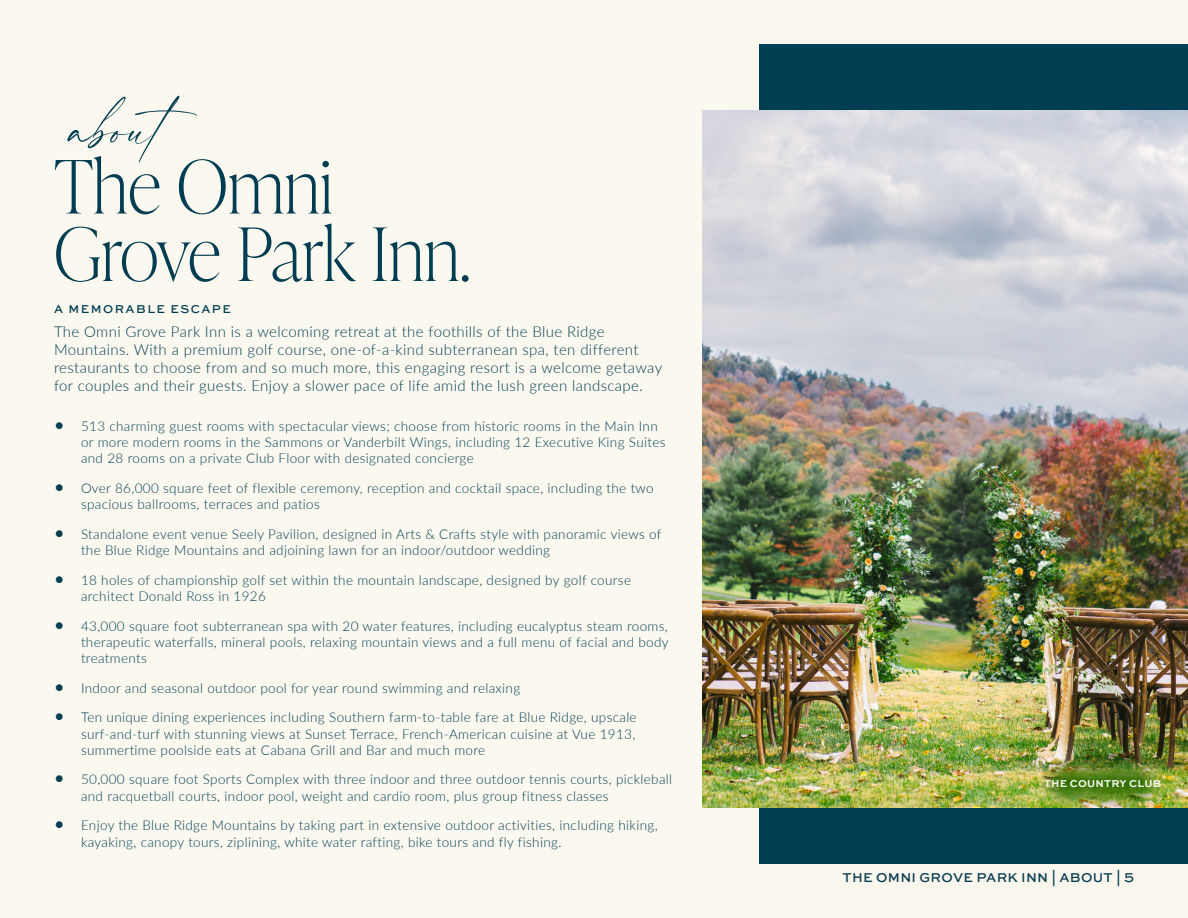
<style>
.page{position:relative;width:1188px;height:918px;background:#f9f7ed}
.page>*{position:absolute;margin:0;border:0;box-sizing:border-box;transform-origin:0 0}
.Headline{font:100 73.5px/67.5px "Ivy Presto Display";color:#003d52}
.t1{font:64.8px "Felicity";color:#003e52}
._4_-_Body_copy{font:300 15px/18px "Lato";letter-spacing:.025em;color:#003e52}
.t2{font:300 13.5px/16.2px "Lato";letter-spacing:.025em;color:#003e52}
.t3{font:500 13.5px "Sweet Sans Pro";letter-spacing:.02em;color:#093d51}
.Subhead{font:500 12px "Sweet Sans Pro";letter-spacing:.12em;color:#003e52}
.t4{font:700 10.5px "Sweet Sans Pro";letter-spacing:.02em;color:#f9f7ed}
.s1{font-weight:400;font-size:18px}
</style>
<div class="page">
<div style="left:760px;top:44px;width:428px;height:820px;background:#003e52"></div>
<img style="left:702px;top:110px;width:486px;height:698px">
<div style="left:987px;top:757px;width:151px;height:51px;background:#fff;opacity:.75"></div>
<div style="left:1000px;top:757px;width:152px;height:51px;background:#fff;opacity:.75"></div>
<svg style="left:1051px;top:758px;width:12px;height:50px"></svg>
<div style="left:1063px;top:757px;width:125px;height:51px;background:#fff;opacity:.75"></div>
<p class="t1" style="left:69px;top:81px;width:147px">about</p>
<p class="Headline" style="left:54px;top:149px;width:418px">The Omni<br>Grove Park Inn.</p>
<p class="Subhead" style="left:54px;top:300px;width:178px">A MEMORABLE ESCAPE</p>
<p class="_4_-_Body_copy" style="left:54px;top:322px;width:610px">The Omni Grove Park Inn is a welcoming retreat at the foothills of the Blue Ridge Mountains. With a premium golf course, one-of-a-kind subterranean spa, ten different restaurants to choose from and so much more, this engaging resort is a welcome getaway for couples and their guests. Enjoy a slower pace of life amid the lush green landscape.</p>
<p class="t2" style="left:81px;top:417px;width:586px;text-indent:-27px"><span class="s1">•</span> 513 charming guest rooms with spectacular views; choose from historic rooms in the Main Inn or more modern rooms in the Sammons or Vanderbilt Wings, including 12 Executive King Suites and 28 rooms on a private Club Floor with designated concierge</p>
<p class="t2" style="left:81px;top:479px;width:574px;text-indent:-27px"><span class="s1">•</span> Over 86,000 square feet of flexible ceremony, reception and cocktail space, including the two spacious ballrooms, terraces and patios</p>
<p class="t2" style="left:81px;top:525px;width:582px;text-indent:-27px"><span class="s1">•</span> Standalone event venue Seely Pavilion, designed in Arts &amp; Crafts style with panoramic views of the Blue Ridge Mountains and adjoining lawn for an indoor/outdoor wedding</p>
<p class="t2" style="left:81px;top:571px;width:552px;text-indent:-27px"><span class="s1">•</span> 18 holes of championship golf set within the mountain landscape, designed by golf course architect Donald Ross in 1926</p>
<p class="t2" style="left:81px;top:617px;width:589px;text-align:justify;text-indent:-27px"><span class="s1">•</span> 43,000 square foot subterranean spa with 20 water features, including eucalyptus steam rooms, therapeutic waterfalls, mineral pools, relaxing mountain views and a full menu of facial and body treatments</p>
<p class="t2" style="left:54px;top:679px;width:468px"><span class="s1">•</span> Indoor and seasonal outdoor pool for year round swimming and relaxing</p>
<p class="t2" style="left:81px;top:709px;width:557px;text-align:justify;text-indent:-27px"><span class="s1">•</span> Ten unique dining experiences including Southern farm-to-table fare at Blue Ridge, upscale surf-and-turf with stunning views at Sunset Terrace, French-American cuisine at Vue 1913, summertime poolside eats at Cabana Grill and Bar and much more</p>
<p class="t2" style="left:81px;top:771px;width:593px;text-indent:-27px"><span class="s1">•</span> 50,000 square foot Sports Complex with three indoor and three outdoor tennis courts, pickleball and racquetball courts, indoor pool, weight and cardio room, plus group fitness classes</p>
<p class="t2" style="left:81px;top:817px;width:578px;text-indent:-27px"><span class="s1">•</span> Enjoy the Blue Ridge Mountains by taking part in extensive outdoor activities, including hiking, kayaking, canopy tours, ziplining, white water rafting, bike tours and fly fishing.</p>
<p class="t4" style="left:1044px;top:776px;width:119px">THE COUNTRY CLUB</p>
<p class="t3" style="left:843px;top:868px;width:239px">THE OMNI GROVE PARK INN | About</p>
<p class="t3" style="left:1116px;top:868px;width:19px">| 5</p>
</div>
